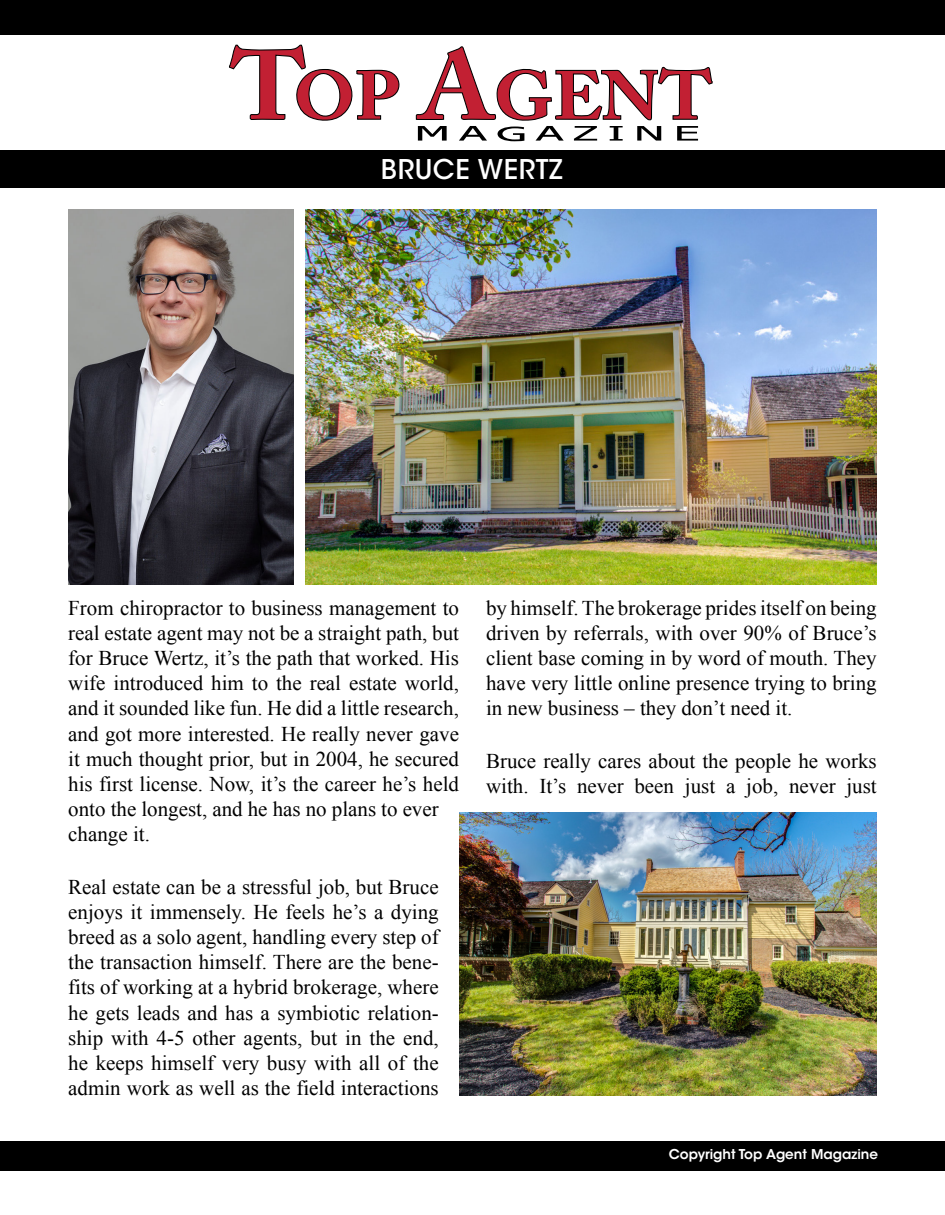
<style>
.page{position:relative;width:945px;height:1215px;background:#fff}
.page>*{position:absolute;margin:0;border:0;box-sizing:border-box;transform-origin:0 0}
.NAME{font:500 27px "ITC Avant Garde Std";letter-spacing:.02em;color:#fff}
.body_hypenate{font:21px/25.2px "Times New Roman";color:#000}
.t1{font:600 13.5px "ITC Avant Garde Std";color:#fff}
</style>
<div class="page">
<div style="left:0;top:0;width:945px;height:35px;background:#000"></div>
<div style="left:0;top:1141px;width:945px;height:29px;background:#000"></div>
<div style="left:0;top:150px;width:945px;height:38px;background:#000"></div>
<svg style="left:229px;top:44px;width:171px;height:77px"></svg>
<svg style="left:415px;top:46px;width:298px;height:96px"></svg>
<img style="left:305px;top:210px;width:572px;height:375px">
<img style="left:68px;top:210px;width:225px;height:375px">
<img style="left:459px;top:813px;width:418px;height:283px">
<p class="NAME" style="left:381px;top:153px;width:183px">BRUCE WERTZ</p>
<p class="body_hypenate" style="left:68px;top:595px;width:392px">From chiropractor to business management to real estate agent may not be a straight path, but for Bruce Wertz, it’s the path that worked. His wife introduced him to the real estate world, and it sounded like fun. He did a little research, and got more interested. He really never gave it much thought prior, but in 2004, he secured his first license. Now, it’s the career he’s held onto the longest, and he has no plans to ever change it.</p>
<p class="body_hypenate" style="left:68px;top:874px;width:372px;text-align:justify">Real estate can be a stressful job, but Bruce enjoys it immensely. He feels he’s a dying breed as a solo agent, handling every step of the transaction himself. There are the bene&shy;fits of working at a hybrid brokerage, where he gets leads and has a symbiotic relation&shy;ship with 4-5 other agents, but in the end, he keeps himself very busy with all of the admin work as well as the field interactions</p>
<p class="body_hypenate" style="left:486px;top:595px;width:392px;text-align:justify">by himself. The brokerage prides itself on being driven by referrals, with over 90% of Bruce’s client base coming in by word of mouth. They have very little online presence trying to bring in new business – they don’t need it.</p>
<p class="body_hypenate" style="left:486px;top:748px;width:392px">Bruce really cares about the people he works with. It’s never been just a job, never just</p>
<p class="t1" style="left:669px;top:1146px;width:211px">Copyright Top Agent Magazine</p>
</div>
